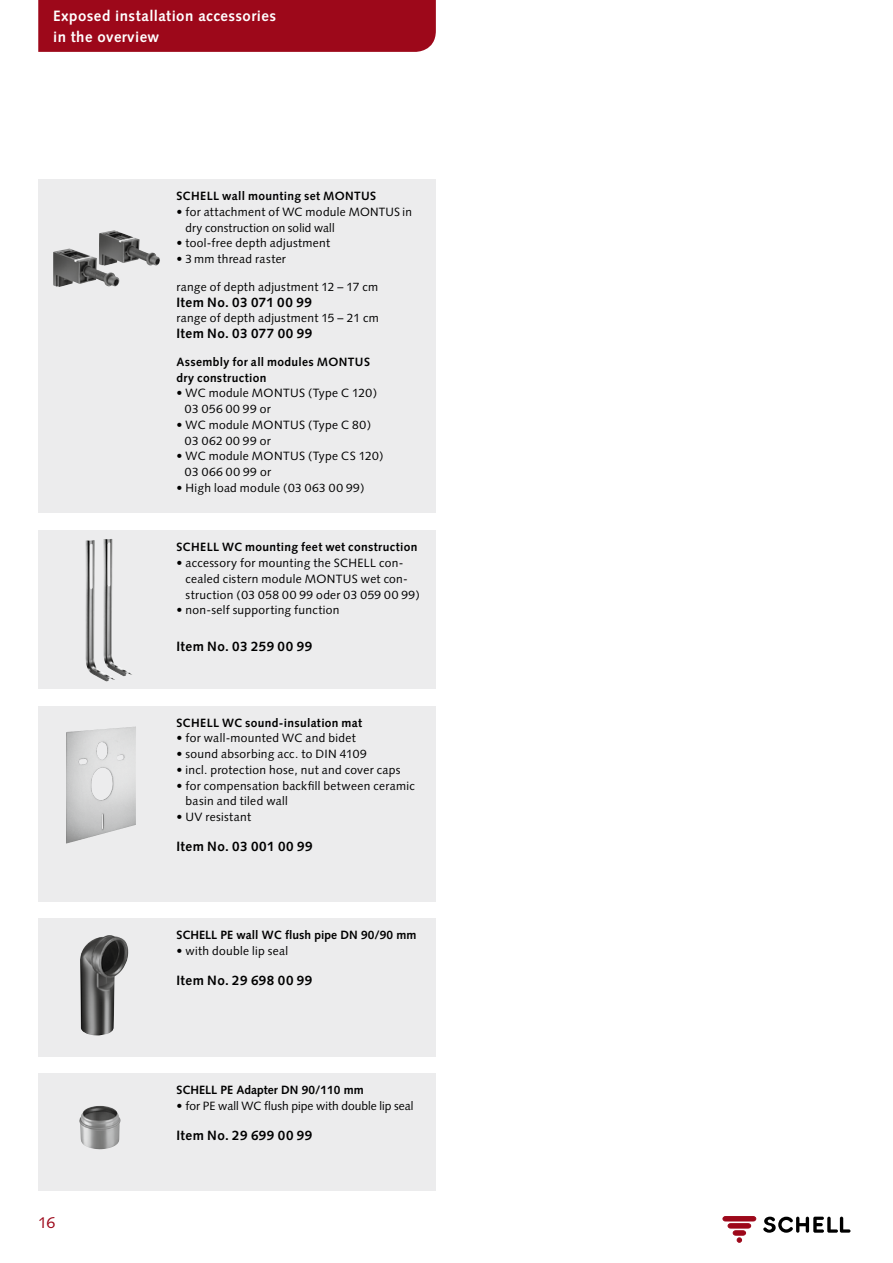
<style>
.page{position:relative;width:893px;height:1263px;background:#fff}
.page>*{position:absolute;margin:0;border:0;box-sizing:border-box;transform-origin:0 0}
.t1{font:15.75px "Syntax";color:#9d081a}
.t2{font:700 15px/21px "Syntax";letter-spacing:.025em;color:#fff}
.t3{font:700 13.5px "Syntax";letter-spacing:.03em;color:#000}
.t4{font:12px/15.8px "Syntax";letter-spacing:.025em;color:#000}
.t5{font:700 12px/15.8px "Syntax";letter-spacing:.025em;color:#000}
.t6{font:700 12px "Syntax";color:#000}
.t7{font:12px "Syntax";color:#000}
</style>
<div class="page">
<div style="left:38px;top:531px;width:398px;height:158px;background:#ececed"></div>
<div style="left:38px;top:179px;width:398px;height:334px;background:#ececed"></div>
<div style="left:38px;top:706px;width:398px;height:175px;background:#ececed"></div>
<div style="left:38px;top:0;width:398px;height:52px;background:#9d081a"></div>
<div style="left:38px;top:763px;width:398px;height:138px;background:#ececed"></div>
<div style="left:38px;top:918px;width:398px;height:138px;background:#ececed"></div>
<div style="left:38px;top:1073px;width:398px;height:118px;background:#ececed"></div>
<img style="left:53px;top:230px;width:107px;height:57px">
<img style="left:85px;top:539px;width:47px;height:142px">
<img style="left:66px;top:727px;width:70px;height:116px">
<div style="left:723px;top:1216px;width:33px;height:5px;background:#9d081a;border-radius:2px"></div>
<div style="left:723px;top:1216px;width:33px;height:5px;border:1px solid #9d081a;border-radius:2px"></div>
<div style="left:728px;top:1223px;width:23px;height:5px;background:#9d081a;border-radius:2px"></div>
<div style="left:728px;top:1223px;width:23px;height:5px;border:1px solid #9d081a;border-radius:2px"></div>
<div style="left:733px;top:1231px;width:13px;height:4px;border:1px solid #9d081a;border-radius:2px"></div>
<svg style="left:737px;top:1238px;width:5px;height:4px"></svg>
<svg style="left:763px;top:1216px;width:87px;height:17px"></svg>
<img style="left:80px;top:935px;width:49px;height:101px">
<img style="left:79px;top:1106px;width:42px;height:43px">
<p class="t2" style="left:53px;top:5px;width:224px">Exposed installation accessories in the overview</p>
<p class="t5" style="left:176px;top:188px;width:201px">SCHELL wall mounting set MONTUS</p>
<p class="t4" style="left:185px;top:204px;width:228px;text-indent:-9px">• for attachment of WC module MONTUS in dry construction on solid wall</p>
<p class="t4" style="left:176px;top:235px;width:155px">• tool-free depth adjustment</p>
<p class="t4" style="left:176px;top:251px;width:111px">• 3 mm thread raster</p>
<p class="t4" style="left:176px;top:279px;width:203px">range of depth adjustment 12 – 17 cm</p>
<p class="t3" style="left:176px;top:294px;width:137px">Item No. 03 071 00 99</p>
<p class="t4" style="left:176px;top:310px;width:204px">range of depth adjustment 15 – 21 cm</p>
<p class="t3" style="left:176px;top:326px;width:137px">Item No. 03 077 00 99</p>
<p class="t5" style="left:176px;top:354px;width:195px">Assembly for all modules MONTUS dry construction</p>
<p class="t4" style="left:185px;top:385px;width:194px;text-indent:-9px">• WC module MONTUS (Type C 120)<br>03 056 00 99 or</p>
<p class="t4" style="left:185px;top:417px;width:188px;text-indent:-9px">• WC module MONTUS (Type C 80)<br>03 062 00 99 or</p>
<p class="t4" style="left:185px;top:448px;width:200px;text-indent:-9px">• WC module MONTUS (Type CS 120)<br>03 066 00 99 or</p>
<p class="t4" style="left:176px;top:480px;width:190px">• High load module (03 063 00 99)</p>
<p class="t5" style="left:176px;top:539px;width:242px">SCHELL WC mounting feet wet construction</p>
<p class="t4" style="left:185px;top:555px;width:236px;text-indent:-9px">• accessory for mounting the SCHELL con&shy;cealed cistern module MONTUS wet con&shy;struction (03 058 00 99 oder 03 059 00 99)</p>
<p class="t4" style="left:176px;top:602px;width:165px">• non-self supporting function</p>
<p class="t3" style="left:176px;top:639px;width:137px">Item No. 03 259 00 99</p>
<p class="t5" style="left:176px;top:715px;width:187px">SCHELL WC sound-insulation mat</p>
<p class="t4" style="left:176px;top:730px;width:181px">• for wall-mounted WC and bidet</p>
<p class="t4" style="left:176px;top:746px;width:192px">• sound absorbing acc. to DIN 4109</p>
<p class="t4" style="left:176px;top:762px;width:226px">• incl. protection hose, nut and cover caps</p>
<p class="t4" style="left:185px;top:777px;width:231px;text-indent:-9px">• for compensation backfill between ceramic basin and tiled wall</p>
<p class="t4" style="left:176px;top:809px;width:76px">• UV resistant</p>
<p class="t3" style="left:176px;top:839px;width:138px">Item No. 03 001 00 99</p>
<p class="t6" style="left:176px;top:928px;width:242px">SCHELL PE wall WC flush pipe DN 90/90 mm</p>
<p class="t4" style="left:176px;top:942px;width:113px">• with double lip seal</p>
<p class="t3" style="left:176px;top:972px;width:137px">Item No. 29 698 00 99</p>
<h1 class="t1" style="left:38px;top:1213px;width:19px">16</h1>
<p class="t6" style="left:176px;top:1083px;width:189px">SCHELL PE Adapter DN 90/110 mm</p>
<p class="t7" style="left:176px;top:1098px;width:239px">• for PE wall WC flush pipe with double lip seal</p>
<p class="t3" style="left:176px;top:1127px;width:137px">Item No. 29 699 00 99</p>
</div>
